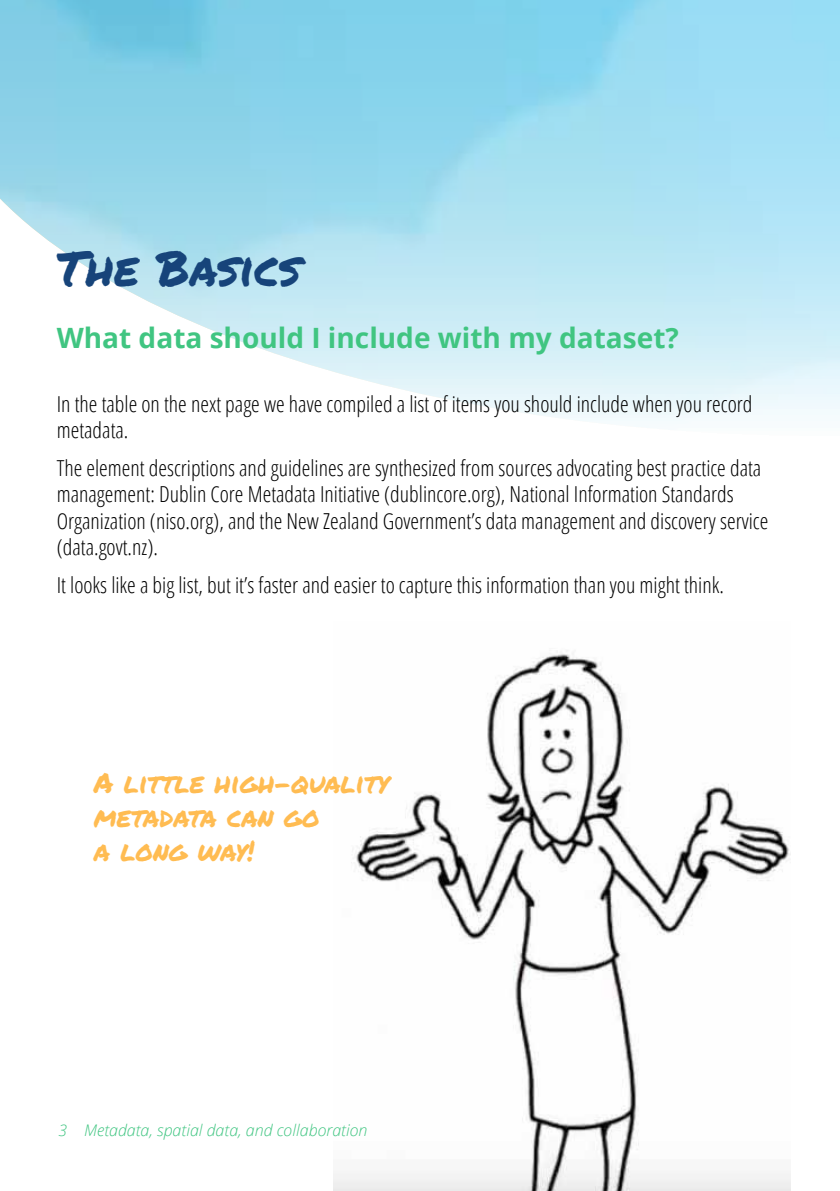
<style>
.page{position:relative;width:840px;height:1191px;background:#fff}
.page>*{position:absolute;margin:0;border:0;box-sizing:border-box;transform-origin:0 0}
.t1{font:48px "Permanent Marker";color:#17447a}
.t2{font:28px/33.6px "Permanent Marker";color:#ffbc52}
.t3{font:700 28px "Open Sans";color:#40c581}
.t4{font:300 22px/26.4px "Open Sans Condensed";color:#000}
.t5{font:italic 300 16px "Open Sans";color:#40c581}
</style>
<div class="page">
<svg style="left:0;top:0;width:839px;height:421px;background:#b2e2f2"></svg>
<img style="left:333px;top:650px;width:456px;height:541px">
<h1 class="t1" style="left:57px;top:232px;width:245px">The Basics</h1>
<p class="t3" style="left:57px;top:317px;width:623px">What data should I include with my dataset?</p>
<p class="t4" style="left:57px;top:390px;width:696px">In the table on the next page we have compiled a list of items you should include when you record metadata.</p>
<p class="t4" style="left:57px;top:454px;width:712px">The element descriptions and guidelines are synthesized from sources advocating best practice data management: Dublin Core Metadata Initiative (dublincore.org), National Information Standards Organization (niso.org), and the New Zealand Government’s data management and discovery service (data.govt.nz).</p>
<p class="t4" style="left:57px;top:571px;width:668px">It looks like a big list, but it’s faster and easier to capture this information than you might think.</p>
<p class="t2" style="left:94px;top:765px;width:297px">A little high-quality metadata can go<br>a long way!</p>
<p class="t5" style="left:59px;top:1118px;width:310px">3 Metadata, spatial data, and collaboration</p>
</div>
